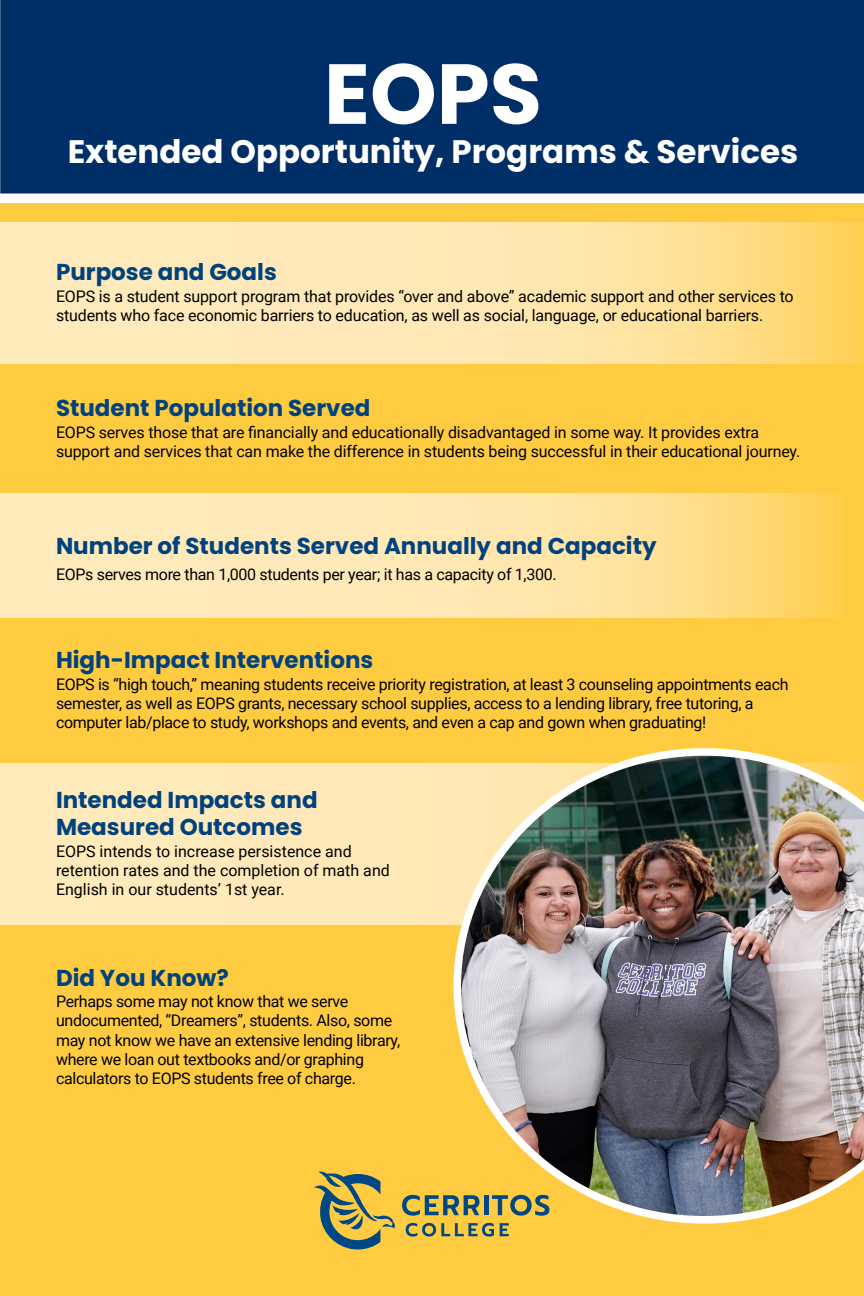
<style>
.page{position:relative;width:864px;height:1296px;background:#fff}
.page>*{position:absolute;margin:0;border:0;box-sizing:border-box;transform-origin:0 0}
.t1{font:700 85px "Poppins";color:#fff}
.t2{font:700 32.5px "Poppins";color:#fff}
.t3{font:700 23px/27.6px "Poppins";color:#00427e}
.t4{font:16px/19.2px "Roboto";letter-spacing:-.02em;color:#000}
.t5{font:16px "Roboto";color:#000}
</style>
<div class="page">
<div style="left:0;top:203px;width:864px;height:1093px;background:#ffcc41"></div>
<svg style="left:0;top:493px;width:836px;height:124px;background:#ffe4a6"></svg>
<div style="left:0;top:764px;width:864px;height:162px;background:#ffeabb"></div>
<svg style="left:0;top:222px;width:864px;height:142px;background:#ffe5a8"></svg>
<div style="left:0;top:0;width:864px;height:194px;background:#002e66"></div>
<img style="left:453px;top:748px;width:411px;height:476px">
<svg style="left:402px;top:1195px;width:77px;height:21px"></svg>
<hr style="left:484px;top:1195px;width:4px;height:20px;background:#004785">
<svg style="left:492px;top:1195px;width:57px;height:21px"></svg>
<svg style="left:406px;top:1223px;width:88px;height:14px"></svg>
<svg style="left:500px;top:1223px;width:9px;height:13px"></svg>
<svg style="left:314px;top:1172px;width:81px;height:78px"></svg>
<h1 class="t1" style="left:324px;top:45px;width:220px">EOPS</h1>
<h1 class="t2" style="left:68px;top:133px;width:732px">Extended Opportunity, Programs &amp; Services</h1>
<h2 class="t3" style="left:56px;top:259px;width:222px">Purpose and Goals</h2>
<p class="t4" style="left:56px;top:286px;width:739px">EOPS is a student support program that provides “over and above” academic support and other services to students who face economic barriers to education, as well as social, language, or educational barriers.</p>
<h2 class="t3" style="left:56px;top:394px;width:316px">Student Population Served</h2>
<p class="t4" style="left:56px;top:422px;width:746px">EOPS serves those that are financially and educationally disadvantaged in some way. It provides extra support and services that can make the difference in students being successful in their educational journey.</p>
<h2 class="t3" style="left:56px;top:532px;width:602px">Number of Students Served Annually and Capacity</h2>
<p class="t4" style="left:56px;top:564px;width:502px">EOPs serves more than 1,000 students per year; it has a capacity of 1,300.</p>
<h2 class="t3" style="left:56px;top:647px;width:319px">High-Impact Interventions</h2>
<p class="t4" style="left:56px;top:674px;width:734px">EOPS is “high touch,” meaning students receive priority registration, at least 3 counseling appointments each semester, as well as EOPS grants, necessary school supplies, access to a lending library, free tutoring, a computer lab/place to study, workshops and events, and even a cap and gown when graduating!</p>
<h2 class="t3" style="left:56px;top:786px;width:263px">Intended Impacts and<br>Measured Outcomes</h2>
<p class="t5" style="left:56px;top:840px;width:297px">EOPS intends to increase persistence and</p>
<p class="t5" style="left:56px;top:859px;width:335px">retention rates and the completion of math and</p>
<p class="t5" style="left:56px;top:878px;width:230px">English in our students’ 1st year.</p>
<h2 class="t3" style="left:56px;top:964px;width:174px">Did You Know?</h2>
<p class="t4" style="left:56px;top:991px;width:294px">Perhaps some may not know that we serve</p>
<p class="t4" style="left:56px;top:1011px;width:338px">undocumented, “Dreamers”, students. Also, some</p>
<p class="t4" style="left:56px;top:1030px;width:346px">may not know we have an extensive lending library,</p>
<p class="t4" style="left:56px;top:1049px;width:310px">where we loan out textbooks and/or graphing calculators to EOPS students free of charge.</p>
</div>
